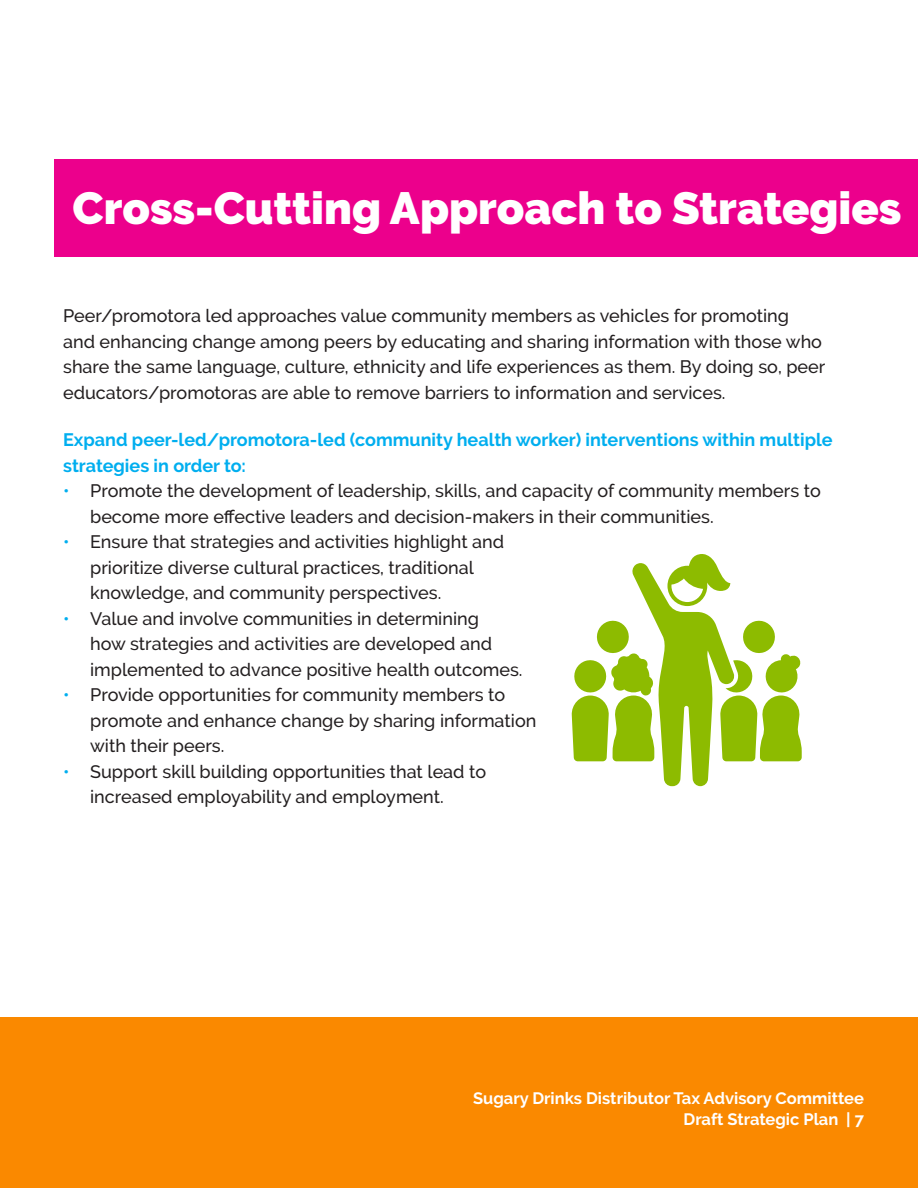
<style>
.page{position:relative;width:918px;height:1188px;background:#fff}
.page>*{position:absolute;margin:0;border:0;box-sizing:border-box;transform-origin:0 0}
.t1{font:900 45px "Raleway";color:#fff}
.t2{font:500 18px/25.5px "Raleway";color:#231f20}
.t3{font:700 18px/25.5px "Raleway";color:#00aeef}
.t4{font:700 16.5px "Raleway";color:#fff}
.s1{color:#00aeef}
</style>
<div class="page">
<div style="left:0;top:1018px;width:918px;height:170px;background:#fa8900"></div>
<div style="left:54px;top:159px;width:864px;height:97px;background:#ec008c"></div>
<svg style="left:571px;top:554px;width:231px;height:232px"></svg>
<p class="t1" style="left:73px;top:182px;width:830px">Cross-Cutting Approach to Strategies</p>
<p class="t2" style="left:63px;top:303px;width:764px">Peer/promotora led approaches value community members as vehicles for promoting and enhancing change among peers by educating and sharing information with those who share the same language, culture, ethnicity and life experiences as them. By doing so, peer educators/promotoras are able to remove barriers to information and services.</p>
<p class="t3" style="left:63px;top:427px;width:771px">Expand peer-led/promotora-led (community health worker) interventions within multiple strategies in order to:</p>
<p class="t2" style="left:90px;top:478px;width:732px;text-indent:-27px"><span class="s1">•</span> Promote the development of leadership, skills, and capacity of community members to become more effective leaders and decision-makers in their communities.</p>
<p class="t2" style="left:90px;top:529px;width:416px;text-indent:-27px"><span class="s1">•</span> Ensure that strategies and activities highlight and prioritize diverse cultural practices, traditional knowledge, and community perspectives.</p>
<p class="t2" style="left:90px;top:606px;width:434px;text-indent:-27px"><span class="s1">•</span> Value and involve communities in determining<br>how strategies and activities are developed and implemented to advance positive health outcomes.</p>
<p class="t2" style="left:90px;top:682px;width:448px;text-indent:-27px"><span class="s1">•</span> Provide opportunities for community members to promote and enhance change by sharing information with their peers.</p>
<p class="t2" style="left:90px;top:759px;width:398px;text-indent:-27px"><span class="s1">•</span> Support skill building opportunities that lead to increased employability and employment.</p>
<p class="t4" style="left:473px;top:1089px;width:392px">Sugary Drinks Distributor Tax Advisory Committee</p>
<p class="t4" style="left:684px;top:1110px;width:182px">Draft Strategic Plan | 7</p>
</div>
